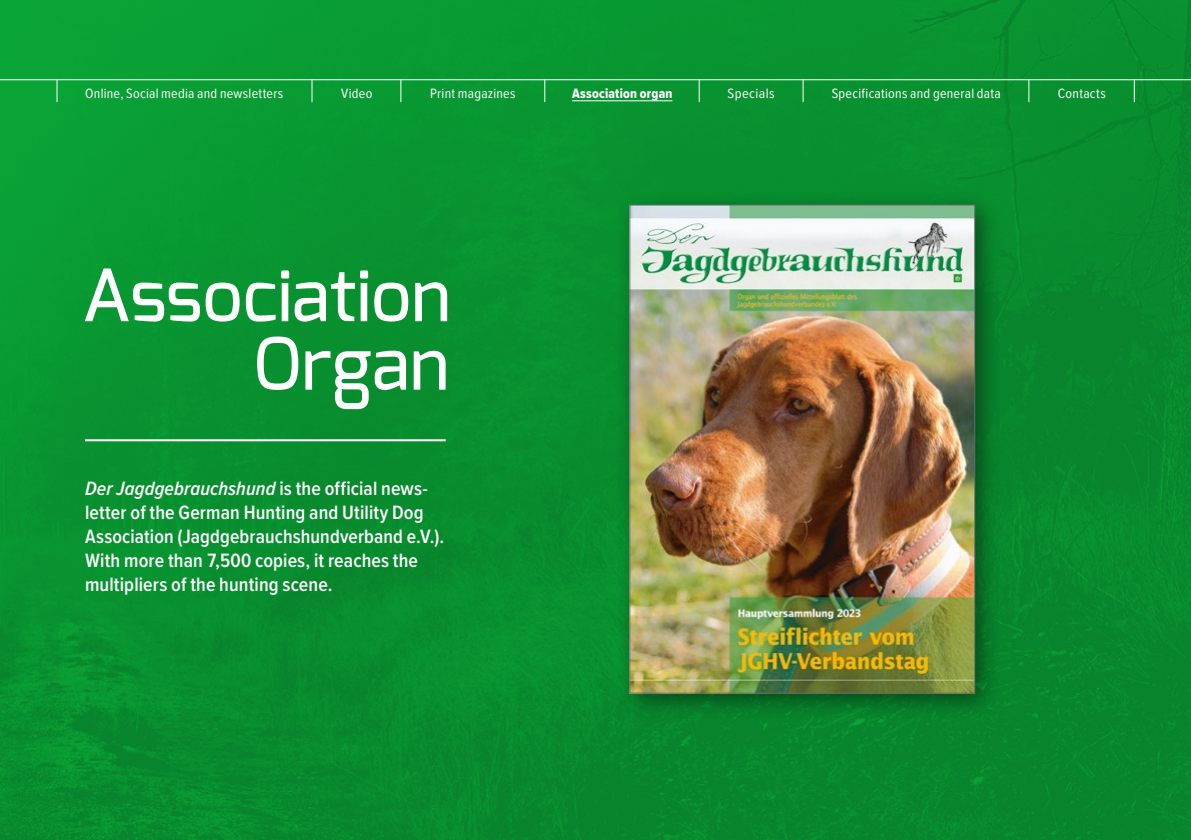
<style>
.page{position:relative;width:1191px;height:840px;background:#fff}
.page>*{position:absolute;margin:0;border:0;box-sizing:border-box;transform-origin:0 0}
.t1{font:500 72px/68.4px "Exo";letter-spacing:-.005em;color:#fff;text-align:right}
.t2{font:600 20px/24px "Proxima Nova Cond";letter-spacing:.005em;color:#fff}
.t3{font:14px "Proxima Nova Cond";letter-spacing:.02em;color:#fff}
.t4{font:14px "Proxima Nova Cond Extrabld";letter-spacing:.015em;color:#fff;scale:.96 1}
.s1{font-style:italic}
</style>
<div class="page">
<img style="left:0;top:0;width:1191px;height:839px">
<hr style="left:0;top:79px;width:1191px;height:1px;background:#fff">
<svg style="left:1134px;top:79px;width:1px;height:23px"></svg>
<svg style="left:1028px;top:79px;width:1px;height:23px"></svg>
<svg style="left:802px;top:79px;width:1px;height:23px"></svg>
<svg style="left:699px;top:79px;width:1px;height:23px"></svg>
<svg style="left:544px;top:79px;width:1px;height:23px"></svg>
<svg style="left:400px;top:79px;width:1px;height:23px"></svg>
<svg style="left:312px;top:79px;width:1px;height:23px"></svg>
<svg style="left:57px;top:79px;width:1px;height:23px"></svg>
<hr style="left:85px;top:439px;width:361px;height:2px;background:#fff">
<div style="left:615px;top:191px;width:386px;height:529px;background:#000;opacity:.45"></div>
<img style="left:631px;top:207px;width:342px;height:484px">
<hr style="left:572px;top:100px;width:100px;height:1px;background:#fff">
<p class="t4" style="left:572px;top:83px;width:106px">Association organ</p>
<p class="t3" style="left:85px;top:83px;width:200px">Online, Social media and newsletters</p>
<p class="t3" style="left:341px;top:83px;width:33px">Video</p>
<p class="t3" style="left:430px;top:83px;width:87px">Print magazines</p>
<p class="t3" style="left:727px;top:83px;width:49px">Specials</p>
<p class="t3" style="left:831px;top:83px;width:171px">Specifications and general data</p>
<p class="t3" style="left:1057px;top:83px;width:50px">Contacts</p>
<h1 class="t1" style="left:82px;top:260px;width:370px">Association<br>Organ</h1>
<p class="t2" style="left:85px;top:475px;width:361px"><span class="s1">Der Jagdgebrauchshund</span> is the official news&shy;letter of the German Hunting and Utility Dog Association (Jagdgebrauchshundverband e.V.).<br>With more than 7,500 copies, it reaches the multipliers of the hunting scene.</p>
</div>
